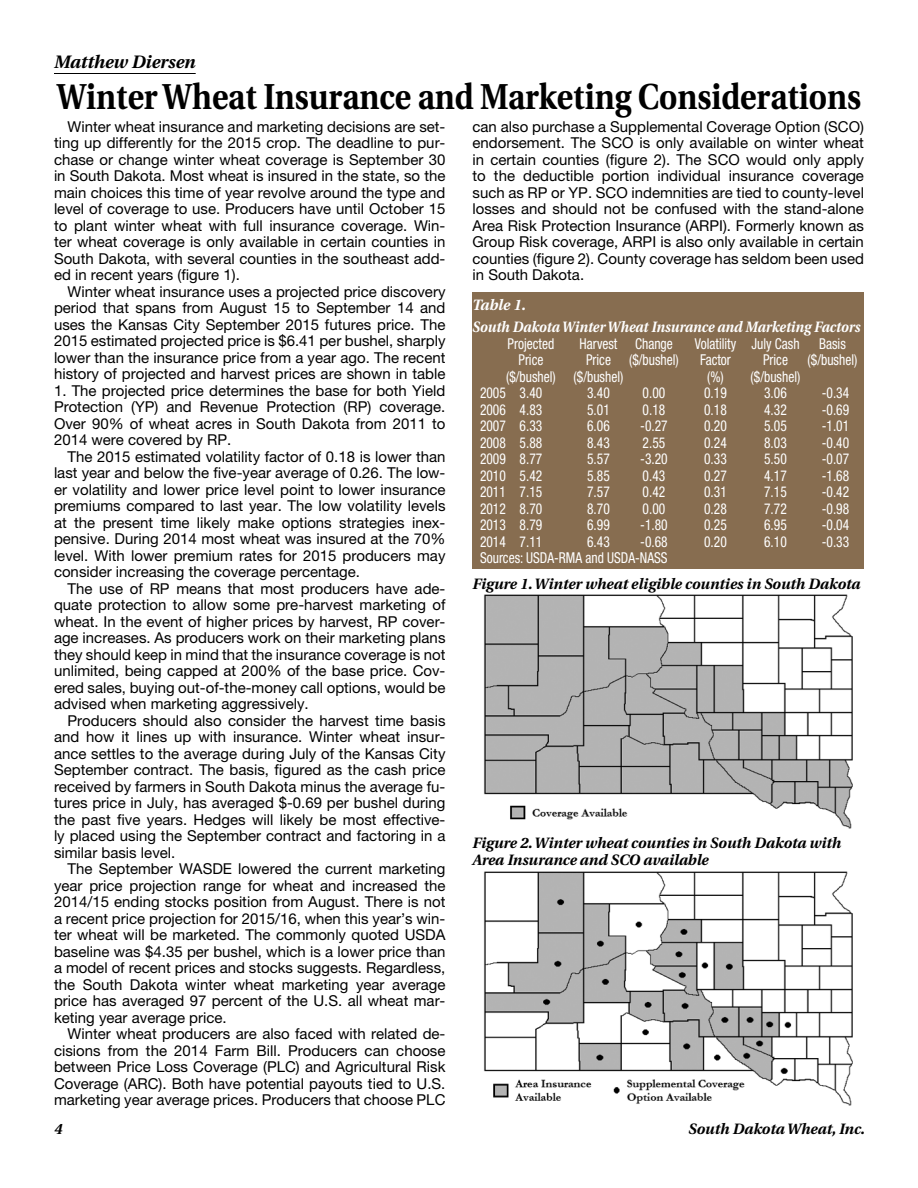
<style>
.page{position:relative;width:918px;height:1188px;background:#fff}
.page>*{position:absolute;margin:0;border:0;box-sizing:border-box;transform-origin:0 0}
.t1{font:700 36px "Utopia";color:#000;scale:.87 1}
.t2{font:italic 700 18px "Utopia";color:#000}
.t3{font:15px/16.5px "Helvetica Neue CELT";color:#000;text-align:justify}
.t4{font:condensed 15px "Helvetica Neue LTCE";color:#fff;scale:.9 1}
.t5{font:italic 700 15px/16.5px "Utopia";color:#000}
.t6{font:italic 700 15px/21.6px "Utopia";color:#fff}
</style>
<div class="page">
<div style="left:472px;top:293px;width:392px;height:276px;background:#876d50"></div>
<hr style="left:54px;top:73px;width:142px;height:1px;background:#000">
<img style="left:484px;top:594px;width:369px;height:235px">
<img style="left:484px;top:871px;width:369px;height:235px">
<p class="t2" style="left:54px;top:51px;width:143px">Matthew Diersen</p>
<h1 class="t1" style="left:57px;top:76px;width:926px">Winter Wheat Insurance and Marketing Considerations</h1>
<p class="t3" style="left:54px;top:118px;width:393px;text-indent:14px">Winter wheat insurance and marketing decisions are set&shy;ting up differently for the 2015 crop. The deadline to pur&shy;chase or change winter wheat coverage is September 30 in South Dakota. Most wheat is insured in the state, so the main choices this time of year revolve around the type and level of coverage to use. Producers have until October 15 to plant winter wheat with full insurance coverage. Win&shy;ter wheat coverage is only available in certain counties in South Dakota, with several counties in the southeast add&shy;ed in recent years (figure 1).</p>
<p class="t3" style="left:54px;top:283px;width:393px;text-indent:14px">Winter wheat insurance uses a projected price discovery period that spans from August 15 to September 14 and uses the Kansas City September 2015 futures price. The 2015 estimated projected price is $6.41 per bushel, sharply lower than the insurance price from a year ago. The recent history of projected and harvest prices are shown in table</p>
<p class="t3" style="left:54px;top:382px;width:393px">1. The projected price determines the base for both Yield Protection (YP) and Revenue Protection (RP) coverage.<br>Over 90% of wheat acres in South Dakota from 2011 to 2014 were covered by RP.</p>
<p class="t3" style="left:54px;top:448px;width:393px;text-indent:14px">The 2015 estimated volatility factor of 0.18 is lower than last year and below the five-year average of 0.26. The low&shy;er volatility and lower price level point to lower insurance premiums compared to last year. The low volatility levels at the present time likely make options strategies inex&shy;pensive. During 2014 most wheat was insured at the 70% level. With lower premium rates for 2015 producers may consider increasing the coverage percentage.</p>
<p class="t3" style="left:54px;top:580px;width:393px;text-indent:14px">The use of RP means that most producers have ade&shy;quate protection to allow some pre-harvest marketing of wheat. In the event of higher prices by harvest, RP cover&shy;age increases. As producers work on their marketing plans they should keep in mind that the insurance coverage is not unlimited, being capped at 200% of the base price. Cov&shy;ered sales, buying out-of-the-money call options, would be advised when marketing aggressively.</p>
<p class="t3" style="left:54px;top:712px;width:393px;text-indent:14px">Producers should also consider the harvest time basis and how it lines up with insurance. Winter wheat insur&shy;ance settles to the average during July of the Kansas City September contract. The basis, figured as the cash price received by farmers in South Dakota minus the average fu&shy;tures price in July, has averaged $-0.69 per bushel during the past five years. Hedges will likely be most effective&shy;ly placed using the September contract and factoring in a similar basis level.</p>
<p class="t3" style="left:54px;top:861px;width:393px;text-indent:14px">The September WASDE lowered the current marketing year price projection range for wheat and increased the 2014/15 ending stocks position from August. There is not a recent price projection for 2015/16, when this year’s win&shy;ter wheat will be marketed. The commonly quoted USDA baseline was $4.35 per bushel, which is a lower price than a model of recent prices and stocks suggests. Regardless, the South Dakota winter wheat marketing year average price has averaged 97 percent of the U.S. all wheat mar&shy;keting year average price.</p>
<p class="t3" style="left:54px;top:1026px;width:393px;text-indent:14px">Winter wheat producers are also faced with related de&shy;cisions from the 2014 Farm Bill. Producers can choose between Price Loss Coverage (PLC) and Agricultural Risk Coverage (ARC). Both have potential payouts tied to U.S. marketing year average prices. Producers that choose PLC</p>
<p class="t3" style="left:472px;top:118px;width:393px">can also purchase a Supplemental Coverage Option (SCO) endorsement. The SCO is only available on winter wheat in certain counties (figure 2). The SCO would only apply to the deductible portion individual insurance coverage such as RP or YP. SCO indemnities are tied to county-level losses and should not be confused with the stand-alone Area Risk Protection Insurance (ARPI). Formerly known as Group Risk coverage, ARPI is also only available in certain counties (figure 2). County coverage has seldom been used in South Dakota.</p>
<p class="t6" style="left:472px;top:295px;width:389px">Table 1.<br>South Dakota Winter Wheat Insurance and Marketing Factors</p>
<p class="t4" style="left:508px;top:335px;width:53px">Projected</p>
<p class="t4" style="left:580px;top:335px;width:105px">Harvest Change</p>
<p class="t4" style="left:695px;top:335px;width:118px">Volatility July Cash</p>
<p class="t4" style="left:819px;top:335px;width:31px">Basis</p>
<p class="t4" style="left:519px;top:351px;width:29px">Price</p>
<p class="t4" style="left:586px;top:351px;width:105px">Price ($/bushel)</p>
<p class="t4" style="left:700px;top:351px;width:36px">Factor</p>
<p class="t4" style="left:763px;top:351px;width:29px">Price</p>
<p class="t4" style="left:808px;top:351px;width:57px">($/bushel)</p>
<p class="t4" style="left:506px;top:368px;width:132px">($/bushel) ($/bushel)</p>
<p class="t4" style="left:707px;top:368px;width:20px">(%)</p>
<p class="t4" style="left:751px;top:368px;width:57px">($/bushel)</p>
<p class="t4" style="left:480px;top:384px;width:71px">2005 3.40</p>
<p class="t4" style="left:587px;top:384px;width:27px">3.40</p>
<p class="t4" style="left:643px;top:384px;width:27px">0.00</p>
<p class="t4" style="left:704px;top:384px;width:27px">0.19</p>
<p class="t4" style="left:764px;top:384px;width:27px">3.06</p>
<p class="t4" style="left:822px;top:384px;width:32px">-0.34</p>
<p class="t4" style="left:480px;top:401px;width:71px">2006 4.83</p>
<p class="t4" style="left:587px;top:401px;width:27px">5.01</p>
<p class="t4" style="left:643px;top:401px;width:27px">0.18</p>
<p class="t4" style="left:704px;top:401px;width:27px">0.18</p>
<p class="t4" style="left:764px;top:401px;width:27px">4.32</p>
<p class="t4" style="left:822px;top:401px;width:32px">-0.69</p>
<p class="t4" style="left:480px;top:417px;width:71px">2007 6.33</p>
<p class="t4" style="left:587px;top:417px;width:27px">6.06</p>
<p class="t4" style="left:640px;top:417px;width:32px">-0.27</p>
<p class="t4" style="left:704px;top:417px;width:27px">0.20</p>
<p class="t4" style="left:764px;top:417px;width:27px">5.05</p>
<p class="t4" style="left:822px;top:417px;width:32px">-1.01</p>
<p class="t4" style="left:480px;top:434px;width:71px">2008 5.88</p>
<p class="t4" style="left:587px;top:434px;width:27px">8.43</p>
<p class="t4" style="left:643px;top:434px;width:27px">2.55</p>
<p class="t4" style="left:704px;top:434px;width:27px">0.24</p>
<p class="t4" style="left:764px;top:434px;width:27px">8.03</p>
<p class="t4" style="left:822px;top:434px;width:32px">-0.40</p>
<p class="t4" style="left:480px;top:450px;width:71px">2009 8.77</p>
<p class="t4" style="left:587px;top:450px;width:27px">5.57</p>
<p class="t4" style="left:640px;top:450px;width:32px">-3.20</p>
<p class="t4" style="left:704px;top:450px;width:27px">0.33</p>
<p class="t4" style="left:764px;top:450px;width:27px">5.50</p>
<p class="t4" style="left:822px;top:450px;width:32px">-0.07</p>
<p class="t4" style="left:480px;top:467px;width:71px">2010 5.42</p>
<p class="t4" style="left:587px;top:467px;width:27px">5.85</p>
<p class="t4" style="left:643px;top:467px;width:27px">0.43</p>
<p class="t4" style="left:704px;top:467px;width:27px">0.27</p>
<p class="t4" style="left:764px;top:467px;width:27px">4.17</p>
<p class="t4" style="left:822px;top:467px;width:32px">-1.68</p>
<p class="t4" style="left:480px;top:483px;width:71px">2011 7.15</p>
<p class="t4" style="left:587px;top:483px;width:27px">7.57</p>
<p class="t4" style="left:643px;top:483px;width:27px">0.42</p>
<p class="t4" style="left:704px;top:483px;width:27px">0.31</p>
<p class="t4" style="left:764px;top:483px;width:27px">7.15</p>
<p class="t4" style="left:822px;top:483px;width:32px">-0.42</p>
<p class="t4" style="left:480px;top:500px;width:71px">2012 8.70</p>
<p class="t4" style="left:587px;top:500px;width:27px">8.70</p>
<p class="t4" style="left:643px;top:500px;width:27px">0.00</p>
<p class="t4" style="left:704px;top:500px;width:27px">0.28</p>
<p class="t4" style="left:764px;top:500px;width:27px">7.72</p>
<p class="t4" style="left:822px;top:500px;width:32px">-0.98</p>
<p class="t4" style="left:480px;top:516px;width:71px">2013 8.79</p>
<p class="t4" style="left:587px;top:516px;width:27px">6.99</p>
<p class="t4" style="left:640px;top:516px;width:32px">-1.80</p>
<p class="t4" style="left:704px;top:516px;width:27px">0.25</p>
<p class="t4" style="left:764px;top:516px;width:27px">6.95</p>
<p class="t4" style="left:822px;top:516px;width:32px">-0.04</p>
<p class="t4" style="left:480px;top:533px;width:71px">2014 7.11</p>
<p class="t4" style="left:587px;top:533px;width:27px">6.43</p>
<p class="t4" style="left:640px;top:533px;width:32px">-0.68</p>
<p class="t4" style="left:704px;top:533px;width:27px">0.20</p>
<p class="t4" style="left:764px;top:533px;width:27px">6.10</p>
<p class="t4" style="left:822px;top:533px;width:32px">-0.33</p>
<p class="t4" style="left:480px;top:549px;width:210px">Sources: USDA-RMA and USDA-NASS</p>
<p class="t5" style="left:472px;top:576px;width:389px">Figure 1. Winter wheat eligible counties in South Dakota</p>
<p class="t5" style="left:472px;top:835px;width:370px">Figure 2. Winter wheat counties in South Dakota with<br>Area Insurance and SCO available</p>
<p class="t5" style="left:54px;top:1121px;width:10px">4</p>
<p class="t5" style="left:689px;top:1121px;width:178px">South Dakota Wheat, Inc.</p>
</div>
